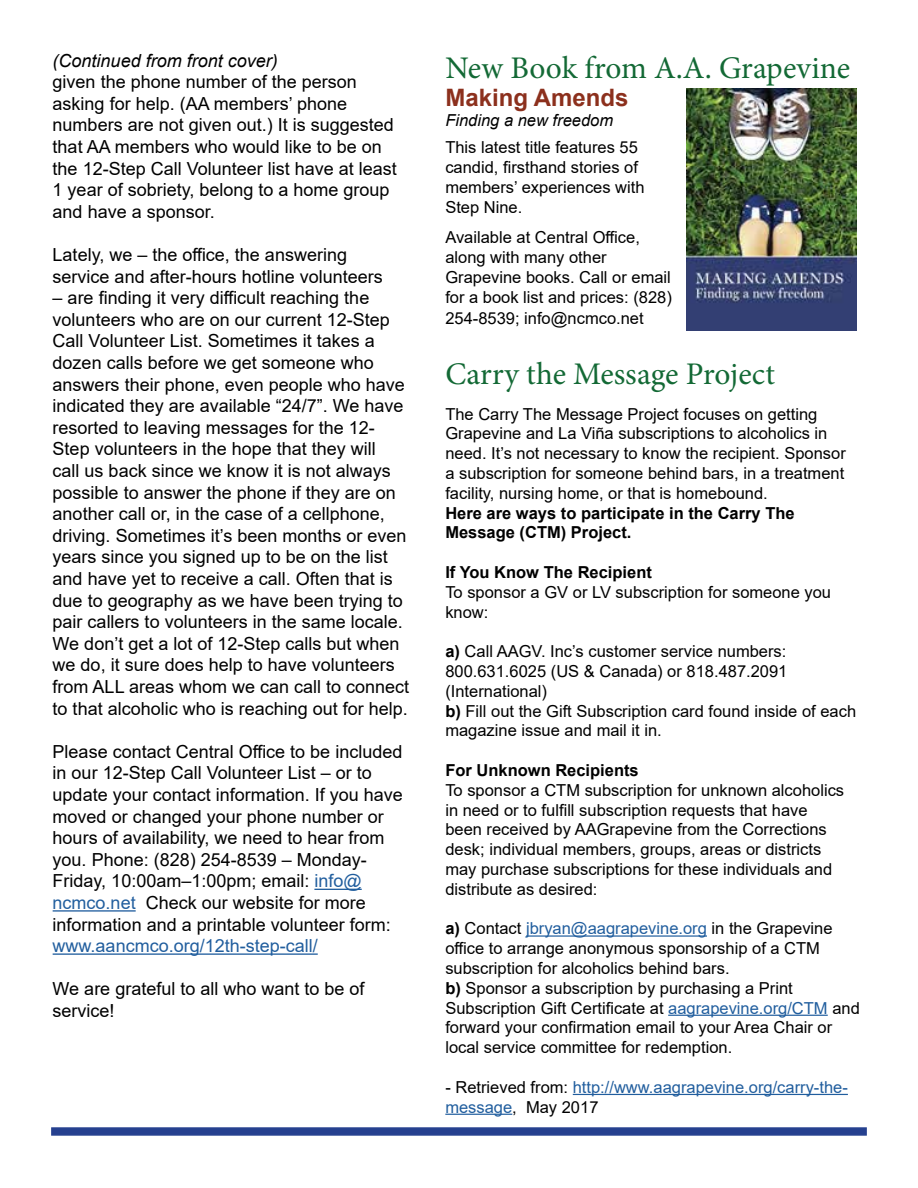
<style>
.page{position:relative;width:918px;height:1188px;background:#fff}
.page>*{position:absolute;margin:0;border:0;box-sizing:border-box;transform-origin:0 0}
.t1{font:31.5px "Minion Pro";color:#136935}
.t2{font:700 24px "Arial";color:#8c301d}
.t3{font:18px/21.6px "Arial";color:#000}
.t4{font:18px "Arial";color:#215e9e}
.t5{font:italic 18px "Arial";color:#000}
.t6{font:16.5px/19.8px "Arial";color:#000}
.t7{font:700 16.5px/19.8px "Arial";color:#000}
.t8{font:16.5px/19.8px "Arial";color:#215e9e}
.t9{font:italic 16.5px "Arial";color:#000}
.s1{color:#215e9e}
.s2{font-weight:700}
.s3{color:#000}
</style>
<div class="page">
<hr style="left:314px;top:889px;width:48px;height:1px;background:#215e9e">
<hr style="left:53px;top:910px;width:83px;height:2px;background:#215e9e">
<hr style="left:53px;top:953px;width:265px;height:2px;background:#215e9e">
<div style="left:51px;top:1127px;width:816px;height:9px;background:#25408f;border:2px solid #25408f"></div>
<hr style="left:526px;top:935px;width:181px;height:2px;background:#215e9e">
<hr style="left:668px;top:1015px;width:160px;height:1px;background:#215e9e">
<hr style="left:573px;top:1094px;width:275px;height:1px;background:#215e9e">
<hr style="left:445px;top:1114px;width:67px;height:1px;background:#215e9e">
<img style="left:687px;top:88px;width:170px;height:243px">
<p class="t5" style="left:53px;top:49px;width:227px">(Continued from front cover)</p>
<p class="t3" style="left:53px;top:71px;width:346px">given the phone number of the person asking for help. (AA members’ phone numbers are not given out.) It is suggested that AA members who would like to be on the 12-Step Call Volunteer list have at least 1 year of sobriety, belong to a home group and have a sponsor.</p>
<p class="t3" style="left:53px;top:244px;width:332px">Lately, we – the office, the answering service and after-hours hotline volunteers</p>
<p class="t3" style="left:53px;top:287px;width:358px">– are finding it very difficult reaching the volunteers who are on our current 12-Step Call Volunteer List. Sometimes it takes a dozen calls before we get someone who answers their phone, even people who have indicated they are available “24/7”. We have resorted to leaving messages for the 12- Step volunteers in the hope that they will<br>call us back since we know it is not always possible to answer the phone if they are on another call or, in the case of a cellphone, driving. Sometimes it’s been months or even years since you signed up to be on the list and have yet to receive a call. Often that is due to geography as we have been trying to pair callers to volunteers in the same locale.<br>We don’t get a lot of 12-Step calls but when we do, it sure does help to have volunteers from ALL areas whom we can call to connect to that alcoholic who is reaching out for help.</p>
<p class="t3" style="left:53px;top:741px;width:352px">Please contact Central Office to be included in our 12-Step Call Volunteer List – or to update your contact information. If you have moved or changed your phone number or hours of availability, we need to hear from you. Phone: (828) 254-8539 – Monday-Friday, 10:00am–1:00pm; email: <span class="s1">info@ ncmco.net</span> Check our website for more information and a printable volunteer form:</p>
<p class="t4" style="left:53px;top:933px;width:267px">www.aancmco.org/12th-step-call/</p>
<p class="t3" style="left:53px;top:978px;width:313px">We are grateful to all who want to be of service!</p>
<h1 class="t1" style="left:445px;top:46px;width:406px">New Book from A.A. Grapevine</h1>
<h2 class="t2" style="left:445px;top:81px;width:185px">Making Amends</h2>
<p class="t9" style="left:445px;top:110px;width:169px">Finding a new freedom</p>
<p class="t6" style="left:445px;top:137px;width:201px">This latest title features 55 candid, firsthand stories of members’ experiences with<br>Step Nine.</p>
<p class="t6" style="left:445px;top:227px;width:228px">Available at Central Office, along with many other<br>Grapevine books. Call or email for a book list and prices: (828)</p>
<p class="t6" style="left:445px;top:308px;width:200px">254-8539; info@ncmco.net</p>
<h1 class="t1" style="left:445px;top:352px;width:331px">Carry the Message Project</h1>
<p class="t6" style="left:445px;top:404px;width:402px">The Carry The Message Project focuses on getting Grapevine and La Viña subscriptions to alcoholics in need. It’s not necessary to know the recipient. Sponsor a subscription for someone behind bars, in a treatment facility, nursing home, or that is homebound.</p>
<p class="t7" style="left:445px;top:503px;width:351px">Here are ways to participate in the Carry The<br>Message (CTM) Project.</p>
<p class="t7" style="left:445px;top:562px;width:208px">If You Know The Recipient</p>
<p class="t6" style="left:445px;top:582px;width:387px">To sponsor a GV or LV subscription for someone you know:</p>
<p class="t6" style="left:445px;top:641px;width:412px"><span class="s2">a)</span> Call AAGV. Inc’s customer service numbers:<br>800.631.6025 (US &amp; Canada) or 818.487.2091 (International)<br><span class="s2">b)</span> Fill out the Gift Subscription card found inside of each magazine issue and mail it in.</p>
<p class="t7" style="left:445px;top:760px;width:195px">For Unknown Recipients</p>
<p class="t6" style="left:445px;top:780px;width:400px">To sponsor a CTM subscription for unknown alcoholics in need or to fulfill subscription requests that have been received by AAGrapevine from the Corrections desk; individual members, groups, areas or districts may purchase subscriptions for these individuals and distribute as desired:</p>
<p class="t6" style="left:445px;top:919px;width:416px"><span class="s2">a)</span> Contact <span class="s1">jbryan@aagrapevine.org</span> in the Grapevine office to arrange anonymous sponsorship of a CTM subscription for alcoholics behind bars.<br><span class="s2">b)</span> Sponsor a subscription by purchasing a Print Subscription Gift Certificate at <span class="s1">aagrapevine.org/CTM</span> and forward your confirmation email to your Area Chair or local service committee for redemption.</p>
<p class="t8" style="left:445px;top:1077px;width:404px"><span class="s3">- Retrieved from:</span> http://www.aagrapevine.org/carry-the&shy;message<span class="s3">, May 2017</span></p>
</div>
